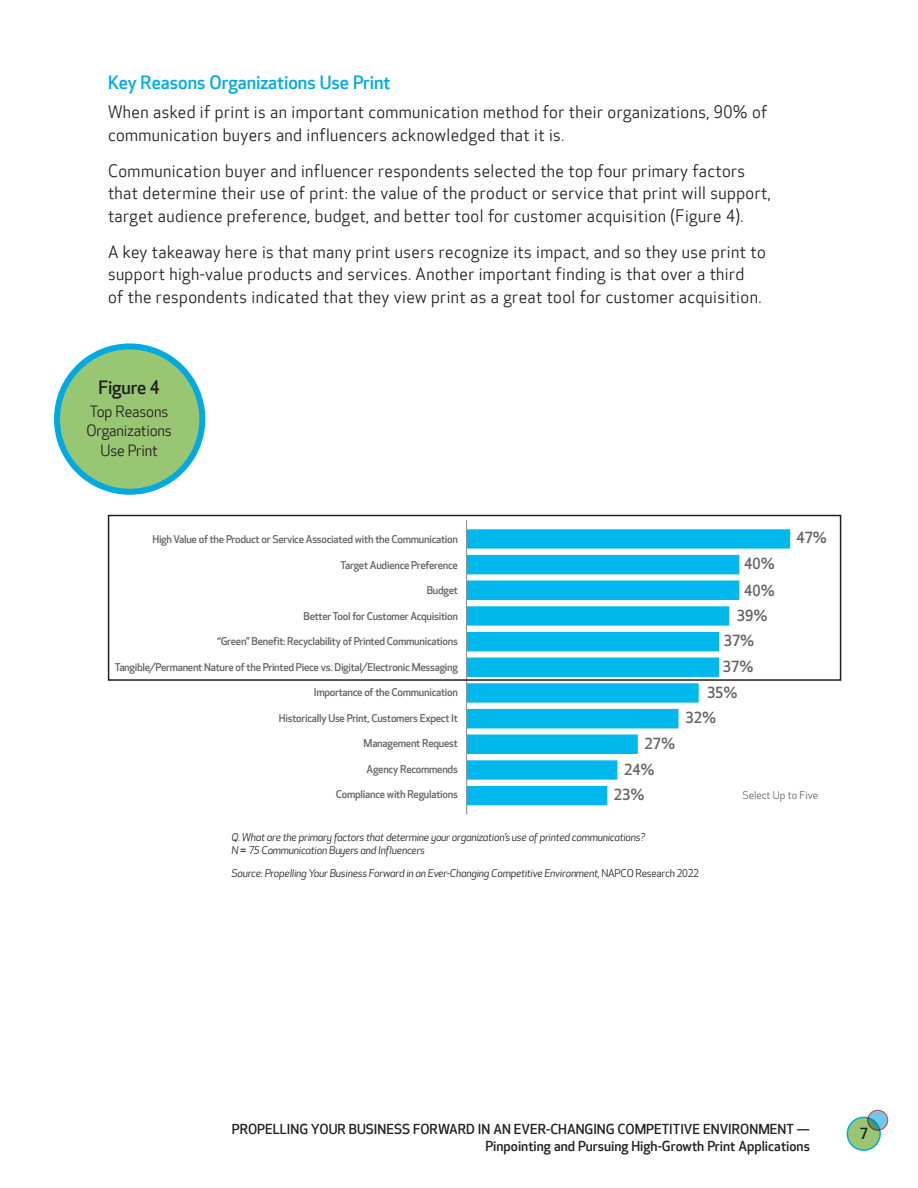
<style>
.page{position:relative;width:918px;height:1188px;background:#fff}
.page>*{position:absolute;margin:0;border:0;box-sizing:border-box;transform-origin:0 0}
.Text_Heads{font:500 18px "Optic Sans 301";color:#00aae1}
.t1{font:500 18px "Optic Sans 301";letter-spacing:-.01em;color:#231f20}
.Text{font:16.5px/22.5px "Optic Sans 201";letter-spacing:.025em;color:#231f20}
.t2{font:500 15px "Optic Sans 301";color:#636466}
.t3{font:15px/19.5px "Optic Sans 201";letter-spacing:-.01em;color:#231f20;text-align:center}
.t4{font:500 15px "Optic Sans 301";color:#231f20}
.t5{font:500 13.5px/16.2px "Optic Sans 301";color:#231f20;text-align:right}
.t6{font:500 10.5px "Optic Sans 301";letter-spacing:-.025em;color:#636466}
.t7{font:italic 10.5px/13.5px "Optic Sans 202";letter-spacing:-.025em;color:#231f20}
.t8{font:10.5px "Optic Sans 201";color:#636466}
.s1{font-family:"Arial";font-style:normal}
.s2{font-family:"Optic Sans 201";font-style:normal}
</style>
<div class="page">
<svg style="left:868px;top:1110px;width:20px;height:20px"></svg>
<div style="left:867px;top:1110px;width:21px;height:21px;border:1px solid #d64745;border-radius:50%"></div>
<svg style="left:847px;top:1117px;width:33px;height:33px"></svg>
<div style="left:847px;top:1117px;width:34px;height:34px;border:2px solid #00aae1;border-radius:50%"></div>
<div style="left:57px;top:346px;width:145px;height:146px;background:#99c673;border-radius:50%"></div>
<div style="left:54px;top:343px;width:151px;height:152px;border:6px solid #00aae1;border-radius:50%"></div>
<svg style="left:467px;top:529px;width:323px;height:276px;fill:#00b8ec"></svg>
<hr style="left:466px;top:520px;width:1px;height:294px;background:#919292">
<div style="left:108px;top:515px;width:733px;height:166px;border:2px solid #231f20"></div>
<h6 class="Text_Heads" style="left:108px;top:72px;width:284px">Key Reasons Organizations Use Print</h6>
<p class="Text" style="left:108px;top:102px;width:661px">When asked if print is an important communication method for their organizations, 90% of communication buyers and influencers acknowledged that it is.</p>
<p class="Text" style="left:108px;top:160px;width:664px">Communication buyer and influencer respondents selected the top four primary factors that determine their use of print: the value of the product or service that print will support, target audience preference, budget, and better tool for customer acquisition (Figure 4).</p>
<p class="Text" style="left:108px;top:241px;width:659px">A key takeaway here is that many print users recognize its impact, and so they use print to support high-value products and services. Another important finding is that over a third<br>of the respondents indicated that they view print as a great tool for customer acquisition.</p>
<p class="t1" style="left:98px;top:377px;width:63px">Figure 4</p>
<p class="t3" style="left:86px;top:402px;width:87px">Top Reasons<br>Organizations<br>Use Print</p>
<p class="t6" style="left:152px;top:533px;width:307px">High Value of the Product or Service Associated with the Communication</p>
<p class="t6" style="left:341px;top:559px;width:119px">Target Audience Preference</p>
<p class="t6" style="left:427px;top:584px;width:33px">Budget</p>
<p class="t6" style="left:304px;top:610px;width:156px">Better Tool for Customer Acquisition</p>
<p class="t6" style="left:218px;top:635px;width:242px">“Green” Benefit: Recyclability of Printed Communications</p>
<p class="t6" style="left:115px;top:661px;width:345px">Tangible/Permanent Nature of the Printed Piece vs. Digital/Electronic Messaging</p>
<p class="t6" style="left:314px;top:686px;width:146px">Importance of the Communication</p>
<p class="t6" style="left:279px;top:712px;width:180px">Historically Use Print, Customers Expect It</p>
<p class="t6" style="left:364px;top:737px;width:96px">Management Request</p>
<p class="t6" style="left:367px;top:763px;width:93px">Agency Recommends</p>
<p class="t6" style="left:336px;top:788px;width:123px">Compliance with Regulations</p>
<p class="t2" style="left:744px;top:555px;width:32px">40%</p>
<p class="t2" style="left:744px;top:582px;width:32px">40%</p>
<p class="t2" style="left:737px;top:607px;width:32px">39%</p>
<p class="t2" style="left:724px;top:632px;width:32px">37%</p>
<p class="t2" style="left:723px;top:658px;width:32px">37%</p>
<p class="t2" style="left:707px;top:684px;width:32px">35%</p>
<p class="t2" style="left:686px;top:709px;width:32px">32%</p>
<p class="t2" style="left:796px;top:529px;width:32px">47%</p>
<p class="t2" style="left:645px;top:735px;width:32px">27%</p>
<p class="t2" style="left:624px;top:761px;width:32px">24%</p>
<p class="t2" style="left:614px;top:787px;width:32px">23%</p>
<p class="t8" style="left:742px;top:789px;width:77px">Select Up to Five</p>
<p class="t7" style="left:231px;top:831px;width:415px">Q. What are the primary factors that determine your organization’s use of printed communications?<br>N <span class="s1">=</span> 75 Communication Buyers and Influencers</p>
<p class="t7" style="left:231px;top:867px;width:469px">Source: Propelling Your Business Forward in an Ever-Changing Competitive Environment, <span class="s2">NAPCO Research 2022</span></p>
<p class="t5" style="left:232px;top:1122px;width:580px">PROPELLING YOUR BUSINESS FORWARD IN AN EVER-CHANGING COMPETITIVE ENVIRONMENT —<br>Pinpointing and Pursuing High-Growth Print Applications</p>
<p class="t4" style="left:860px;top:1125px;width:10px">7</p>
</div>
